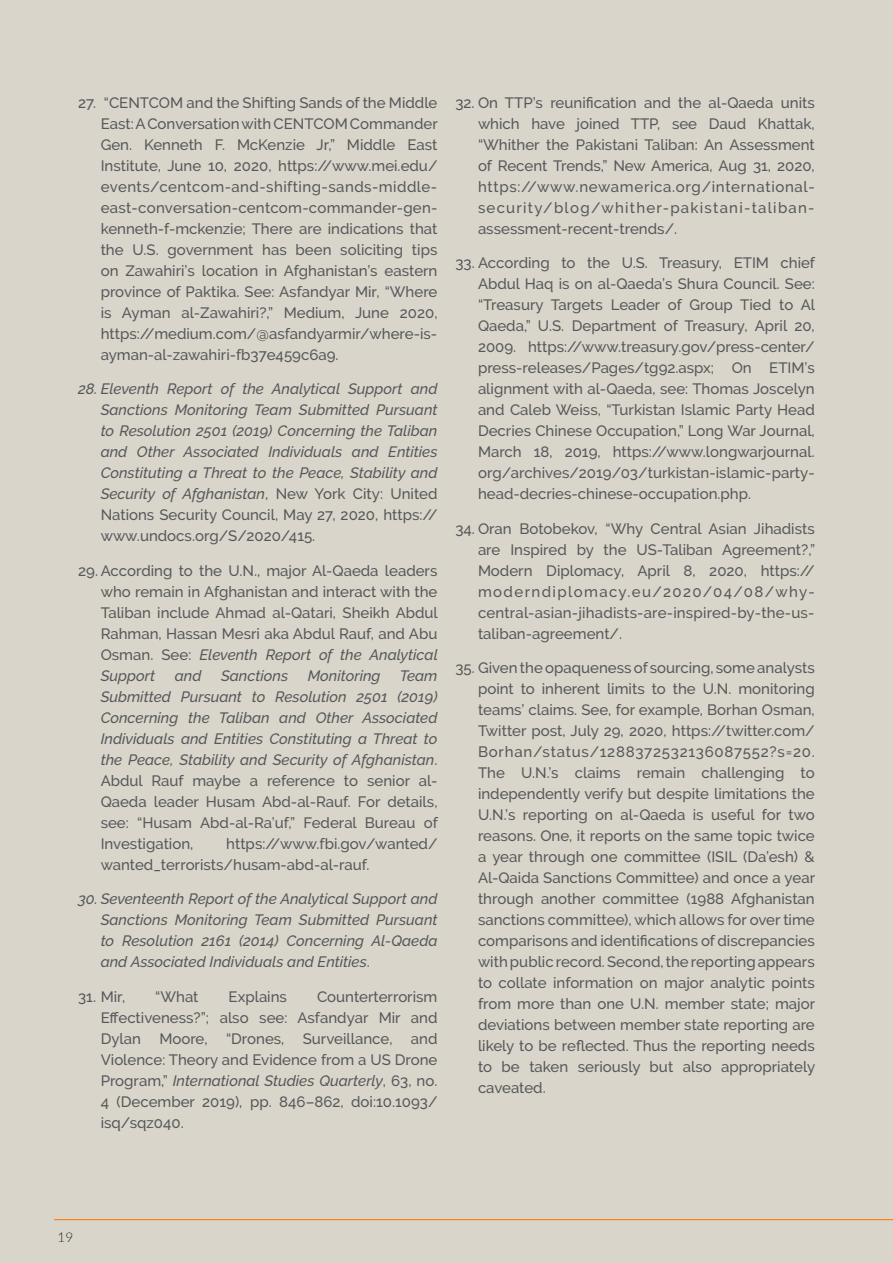
<style>
.page{position:relative;width:893px;height:1263px;background:#d9d5cb}
.page>*{position:absolute;margin:0;border:0;box-sizing:border-box;transform-origin:0 0}
.t1{font:500 15px/21px "Raleway";color:#57585a;text-align:justify}
.t2{font:italic 500 15px/21px "Raleway";color:#57585a;text-align:justify}
.t3{font:300 13.5px "Lato";color:#262825}
.s1{font-style:normal}
.s2{font-style:italic}
</style>
<div class="page">
<hr style="left:54px;top:1219px;width:839px;height:1px;background:#ff7200">
<p class="t1" style="left:101px;top:92px;width:339px;text-indent:-22px">27. “CENTCOM and the Shifting Sands of the Middle East: A Conversation with CENTCOM Commander Gen. Kenneth F. McKenzie Jr,” Middle East Institute, June 10, 2020, https://www.mei.edu/ events/centcom-and-shifting-sands-middle&shy;east-conversation-centcom-commander-gen&shy;kenneth-f-mckenzie; There are indications that the U.S. government has been soliciting tips on Zawahiri’s location in Afghanistan’s eastern province of Paktika. See: Asfandyar Mir, “Where is Ayman al-Zawahiri?,” Medium, June 2020, https://medium.com/@asfandyarmir/where-is&shy;ayman-al-zawahiri-fb37e459c6a9.</p>
<p class="t2" style="left:101px;top:378px;width:338px;text-indent:-22px">28. Eleventh Report of the Analytical Support and Sanctions Monitoring Team Submitted Pursuant to Resolution 2501 (2019) Concerning the Taliban and Other Associated Individuals and Entities Constituting a Threat to the Peace, Stability and Security of Afghanistan<span class="s1">, New York City: United Nations Security Council, May 27, 2020, https:// www.undocs.org/S/2020/415.</span></p>
<p class="t1" style="left:101px;top:560px;width:339px;text-indent:-22px">29. According to the U.N., major Al-Qaeda leaders who remain in Afghanistan and interact with the Taliban include Ahmad al-Qatari, Sheikh Abdul Rahman, Hassan Mesri aka Abdul Rauf, and Abu Osman. See: <span class="s2">Eleventh Report of the Analytical Support</span></p>
<p class="t2" style="left:175px;top:665px;width:28px">and</p>
<p class="t2" style="left:221px;top:665px;width:69px">Sanctions</p>
<p class="t2" style="left:308px;top:665px;width:74px">Monitoring</p>
<p class="t2" style="left:101px;top:665px;width:339px;text-indent:299px">Team Submitted Pursuant to Resolution 2501 (2019)<br>Concerning the Taliban and Other Associated Individuals and Entities Constituting a Threat to the Peace, Stability and Security of Afghanistan<span class="s1">.<br>Abdul Rauf maybe a reference to senior al-Qaeda leader Husam Abd-al-Rauf. For details, see: “Husam Abd-al-Ra’uf,” Federal Bureau of Investigation,</span></p>
<p class="t1" style="left:101px;top:833px;width:338px;text-indent:126px">https://www.fbi.gov/wanted/ wanted_terrorists/husam-abd-al-rauf.</p>
<p class="t2" style="left:101px;top:888px;width:338px;text-indent:-22px">30. Seventeenth Report of the Analytical Support and Sanctions Monitoring Team Submitted Pursuant to Resolution 2161 (2014) Concerning Al-Qaeda and Associated Individuals and Entities<span class="s1">.</span></p>
<p class="t1" style="left:78px;top:986px;width:48px">31. Mir,</p>
<p class="t1" style="left:155px;top:986px;width:45px">“What</p>
<p class="t1" style="left:229px;top:986px;width:60px">Explains</p>
<p class="t1" style="left:101px;top:986px;width:338px;text-indent:216px">Counterterrorism Effectiveness?”; also see: Asfandyar Mir and Dylan Moore, “Drones, Surveillance, and Violence: Theory and Evidence from a US Drone Program,” <span class="s2">International Studies Quarterly</span>, 63, no.<br>4 (December 2019), pp. 846–862, doi:10.1093/ isq/sqz040.</p>
<p class="t1" style="left:478px;top:92px;width:338px;text-indent:-22px">32. On TTP’s reunification and the al-Qaeda units which have joined TTP, see Daud Khattak, “Whither the Pakistani Taliban: An Assessment of Recent Trends,” New America, Aug 31, 2020, https://www.newamerica.org/international&shy;security/blog/whither-pakistani-taliban&shy;assessment-recent-trends/.</p>
<p class="t1" style="left:478px;top:252px;width:339px;text-indent:-22px">33. According to the U.S. Treasury, ETIM chief Abdul Haq is on al-Qaeda’s Shura Council. See: “Treasury Targets Leader of Group Tied to Al Qaeda,” U.S. Department of Treasury, April 20, 2009. https://www.treasury.gov/press-center/ press-releases/Pages/tg92.aspx; On ETIM’s alignment with al-Qaeda, see: Thomas Joscelyn and Caleb Weiss, “Turkistan Islamic Party Head Decries Chinese Occupation,” Long War Journal, March 18, 2019, https://www.longwarjournal. org/archives/2019/03/turkistan-islamic-party&shy;head-decries-chinese-occupation.php.</p>
<p class="t1" style="left:478px;top:518px;width:339px;text-indent:-22px">34. Oran Botobekov, “Why Central Asian Jihadists are Inspired by the US-Taliban Agreement?,” Modern Diplomacy, April 8, 2020, https:// moderndiplomacy.eu/2020/04/08/why&shy;central-asian-jihadists-are-inspired-by-the-us&shy;taliban-agreement/.</p>
<p class="t1" style="left:478px;top:657px;width:339px;text-indent:-22px">35. Given the opaqueness of sourcing, some analysts point to inherent limits to the U.N. monitoring teams’ claims. See, for example, Borhan Osman, Twitter post, July 29, 2020, https://twitter.com/ Borhan/status/1288372532136087552?s=20.<br>The U.N.’s claims remain challenging to independently verify but despite limitations the U.N.’s reporting on al-Qaeda is useful for two reasons. One, it reports on the same topic twice a year through one committee (ISIL (Da’esh) &amp; Al-Qaida Sanctions Committee) and once a year through another committee (1988 Afghanistan sanctions committee), which allows for over time comparisons and identifications of discrepancies with public record. Second, the reporting appears to collate information on major analytic points from more than one U.N. member state; major deviations between member state reporting are likely to be reflected. Thus the reporting needs to be taken seriously but also appropriately caveated.</p>
<p class="t3" style="left:58px;top:1228px;width:17px">19</p>
</div>
